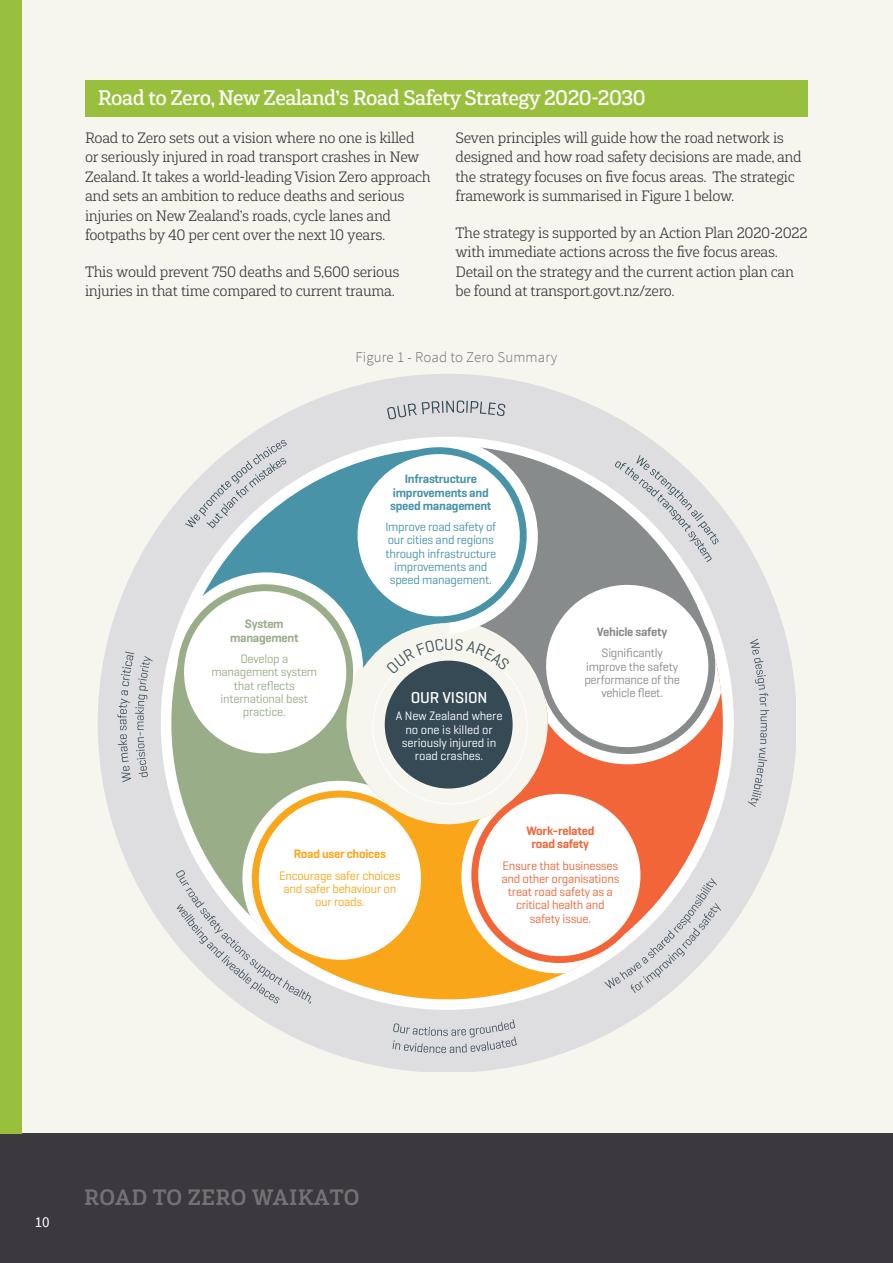
<style>
.page{position:relative;width:893px;height:1263px;background:#f7f6ee}
.page>*{position:absolute;margin:0;border:0;box-sizing:border-box;transform-origin:0 0}
.t1{font:700 22.2px "Gaspo Slab W00";letter-spacing:.015em;color:#767174}
.t2{font:500 21px "Gaspo Slab W00";letter-spacing:-.025em;color:#fff}
.t3{font:500 16.05px "Geogrotesque";letter-spacing:-.01em;color:#fff}
.t4{font:300 15px/19.5px "Gaspo Slab W00";letter-spacing:-.02em;color:#3b393e}
.t5{font:15px "Source Sans Pro";color:#fff}
.t6{font:300 14.85px "Source Sans Pro";letter-spacing:.01em;color:#6d6e71}
.t7{font:12.45px/13.2px "Geogrotesque";letter-spacing:-.02em;color:#4893a8;text-align:center}
.t8{font:12.45px/13.2px "Geogrotesque";letter-spacing:-.02em;color:#f26539;text-align:center}
.t9{font:12.45px/13.2px "Geogrotesque";letter-spacing:-.02em;color:#99ad89;text-align:center}
.t10{font:12.45px/13.2px "Geogrotesque";letter-spacing:-.01em;color:#fff;text-align:center}
.t11{font:12.45px/13.2px "Geogrotesque";letter-spacing:-.02em;color:#888b8c;text-align:center}
.t12{font:12.45px/13.2px "Geogrotesque";letter-spacing:-.02em;color:#faa61a;text-align:center}
.t13{font:600 12.45px/13.2px "Geogrotesque";letter-spacing:-.02em;color:#4893a8;text-align:center}
.t14{font:600 12.45px/13.2px "Geogrotesque";letter-spacing:-.02em;color:#f26539;text-align:center}
.t15{font:600 12.45px/13.2px "Geogrotesque";letter-spacing:-.02em;color:#99ad89;text-align:center}
.t16{font:600 12.45px "Geogrotesque";letter-spacing:-.02em;color:#faa61a}
.t17{font:600 12.45px "Geogrotesque";letter-spacing:-.02em;color:#888b8c}
</style>
<div class="page">
<div style="left:85px;top:81px;width:723px;height:36px;background:#99c03d"></div>
<svg style="left:98px;top:374px;width:697px;height:697px"></svg>
<svg style="left:161px;top:437px;width:573px;height:573px"></svg>
<svg style="left:161px;top:573px;width:13px;height:378px;background:#e6e7e7"></svg>
<svg style="left:241px;top:1004px;width:371px;height:8px;background:#e3e3e4"></svg>
<svg style="left:748px;top:639px;width:21px;height:168px;background:#cecfd2"></svg>
<svg style="left:117px;top:651px;width:36px;height:131px;background:#cccdd0"></svg>
<svg style="left:392px;top:1019px;width:125px;height:34px;background:#cacccf"></svg>
<svg style="left:387px;top:400px;width:118px;height:20px;background:#c1c4c8"></svg>
<div style="left:0;top:1133px;width:893px;height:130px;background:#3b393e"></div>
<div style="left:0;top:0;width:21px;height:1133px;background:#99c03d"></div>
<svg style="left:174px;top:439px;width:549px;height:565px;background:#d6cfc4"></svg>
<h2 class="t2" style="left:98px;top:84px;width:549px">Road to Zero, New Zealand’s Road Safety Strategy 2020-2030</h2>
<p class="t4" style="left:85px;top:127px;width:347px">Road to Zero sets out a vision where no one is killed or seriously injured in road transport crashes in New Zealand. It takes a world-leading Vision Zero approach and sets an ambition to reduce deaths and serious injuries on New Zealand’s roads, cycle lanes and footpaths by 40 per cent over the next 10 years.</p>
<p class="t4" style="left:85px;top:261px;width:316px">This would prevent 750 deaths and 5,600 serious injuries in that time compared to current trauma.</p>
<p class="t4" style="left:455px;top:127px;width:348px">Seven principles will guide how the road network is designed and how road safety decisions are made, and the strategy focuses on five focus areas. The strategic framework is summarised in Figure 1 below.</p>
<p class="t4" style="left:455px;top:222px;width:354px">The strategy is supported by an Action Plan 2020-2022 with immediate actions across the five focus areas.<br>Detail on the strategy and the current action plan can be found at transport.govt.nz/zero.</p>
<p class="t6" style="left:356px;top:348px;width:203px">Figure 1 - Road to Zero Summary</p>
<p class="t15" style="left:230px;top:617px;width:70px">System management</p>
<p class="t9" style="left:211px;top:652px;width:107px">Develop a management system that reflects international best practice.</p>
<p class="t13" style="left:390px;top:472px;width:103px">Infrastructure improvements and speed management</p>
<p class="t7" style="left:385px;top:520px;width:112px">Improve road safety of our cities and regions through infrastructure improvements and speed management.</p>
<p class="t3" style="left:411px;top:687px;width:78px">OUR VISION</p>
<p class="t10" style="left:396px;top:709px;width:108px">A New Zealand where no one is killed or seriously injured in road crashes.</p>
<p class="t17" style="left:597px;top:624px;width:72px">Vehicle safety</p>
<p class="t11" style="left:584px;top:646px;width:97px">Significantly improve the safety performance of the vehicle fleet.</p>
<p class="t16" style="left:294px;top:846px;width:94px">Road user choices</p>
<p class="t12" style="left:279px;top:868px;width:123px">Encourage safer choices and safer behaviour on our roads.</p>
<p class="t14" style="left:526px;top:824px;width:70px">Work-related road safety</p>
<p class="t8" style="left:501px;top:859px;width:120px">Ensure that businesses and other organisations treat road safety as a critical health and safety issue.</p>
<p class="t5" style="left:35px;top:1213px;width:16px">10</p>
<h1 class="t1" style="left:84px;top:1182px;width:277px">ROAD TO ZERO WAIKATO</h1>
</div>
